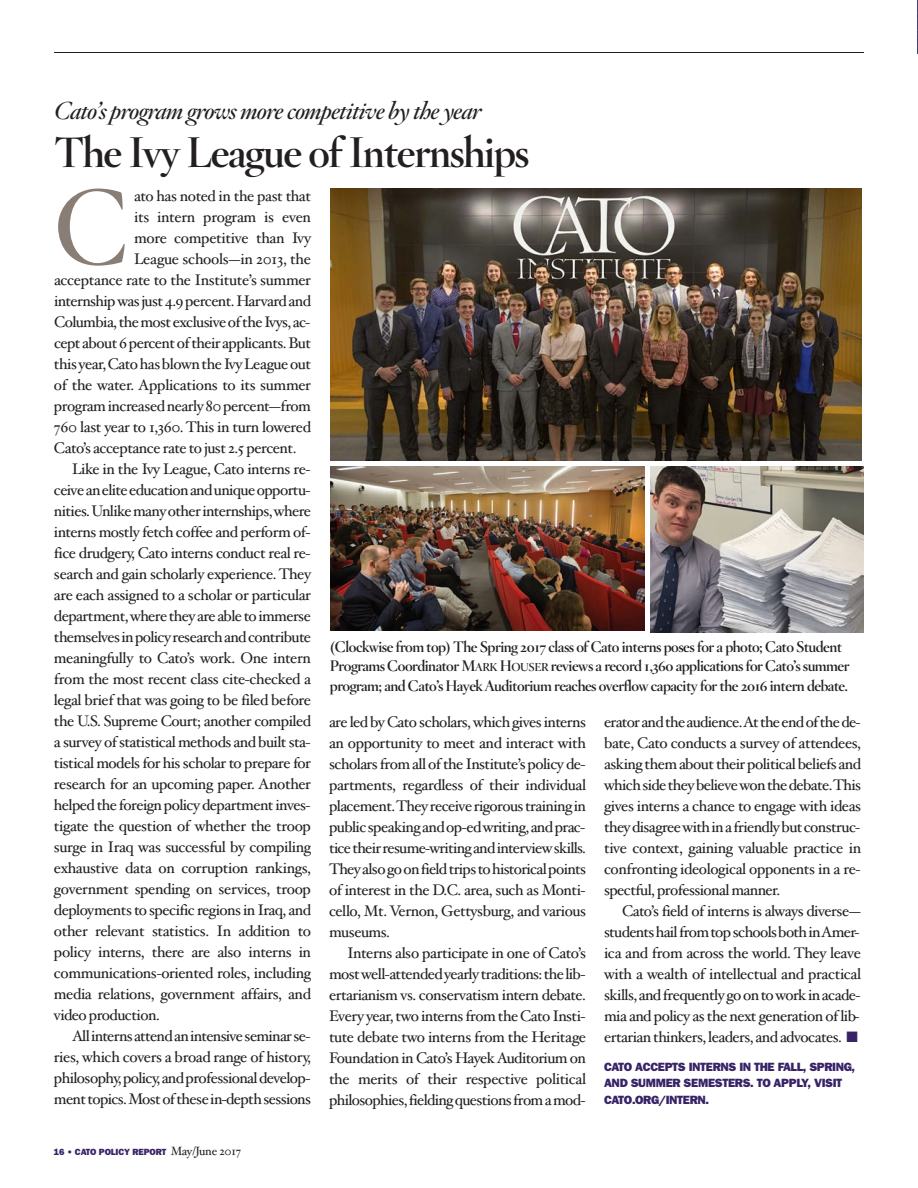
<style>
.page{position:relative;width:918px;height:1188px;background:#fff}
.page>*{position:absolute;margin:0;border:0;box-sizing:border-box;transform-origin:0 0}
.t1{font:600 103.35px "Hoefler Titling";color:#897e76}
.t2{font:700 42px "Hoefler Titling";letter-spacing:-.03em;color:#231f20}
.t3{font:italic 600 24px "Hoefler Titling";letter-spacing:-.035em;color:#231f20;scale:1.05 1}
.t4{font:15.3px "Hoefler Txt";letter-spacing:-.03em;color:#231f20}
.t5{font:700 15px/19.5px "Hoefler Titling";letter-spacing:-.03em;color:#231f20}
.t6{font:800 12px/16.5px "Franklin Gothic";letter-spacing:-.03em;color:#382367}
.t7{font:800 9px "Franklin Gothic";letter-spacing:-.015em;color:#382367}
.s1{font-family:"Hoefler Txt";font-weight:400;font-size:12px;color:#231f20}
.s2{font-size:11.25px}
.s3{color:#382367}
</style>
<div class="page">
<img style="left:917px;top:0;width:1px;height:54px">
<hr style="left:54px;top:52px;width:810px;height:1px;background:#231f20">
<img style="left:330px;top:188px;width:531px;height:272px">
<img style="left:651px;top:466px;width:213px;height:166px">
<img style="left:330px;top:466px;width:314px;height:165px">
<p class="t3" style="left:54px;top:97px;width:409px">Cato’s program grows more competitive by the year</p>
<p class="t2" style="left:54px;top:128px;width:477px">The Ivy League of Internships</p>
<p class="t1" style="left:54px;top:167px;width:76px">C</p>
<p class="t4" style="left:134px;top:186px;width:178px">ato has noted in the past that</p>
<p class="t4" style="left:134px;top:207px;width:178px">its intern program is even</p>
<p class="t4" style="left:134px;top:228px;width:178px">more competitive than Ivy</p>
<p class="t4" style="left:134px;top:249px;width:178px">League schools—in 2013, the</p>
<p class="t4" style="left:54px;top:270px;width:259px">acceptance rate to the Institute’s summer</p>
<p class="t4" style="left:54px;top:291px;width:259px">internshipwasjust4.9percent.Harvardand</p>
<p class="t4" style="left:54px;top:312px;width:258px">Columbia,themostexclusiveoftheIvys,ac-</p>
<p class="t4" style="left:54px;top:333px;width:259px">ceptabout6percentoftheirapplicants.But</p>
<p class="t4" style="left:54px;top:354px;width:259px">thisyear,CatohasblowntheIvyLeagueout</p>
<p class="t4" style="left:54px;top:375px;width:259px">of the water. Applications to its summer</p>
<p class="t4" style="left:54px;top:396px;width:259px">programincreasednearly80percent—from</p>
<p class="t4" style="left:54px;top:417px;width:259px">760 last year to 1,360. This in turn lowered</p>
<p class="t4" style="left:54px;top:438px;width:244px">Cato’s acceptance rate to just 2.5 percent.</p>
<p class="t4" style="left:72px;top:459px;width:240px">Like in the Ivy League, Cato interns re-</p>
<p class="t4" style="left:54px;top:480px;width:258px">ceiveaneliteeducationanduniqueopportu-</p>
<p class="t4" style="left:54px;top:501px;width:259px">nities.Unlikemanyotherinternships,where</p>
<p class="t4" style="left:54px;top:522px;width:258px">interns mostly fetch coffee and perform of-</p>
<p class="t4" style="left:54px;top:543px;width:258px">fice drudgery, Cato interns conduct real re-</p>
<p class="t4" style="left:54px;top:564px;width:259px">search and gain scholarly experience. They</p>
<p class="t4" style="left:54px;top:585px;width:259px">are each assigned to a scholar or particular</p>
<p class="t4" style="left:54px;top:606px;width:259px">department,wheretheyareabletoimmerse</p>
<p class="t4" style="left:54px;top:627px;width:259px">themselvesinpolicyresearchandcontribute</p>
<p class="t4" style="left:54px;top:648px;width:259px">meaningfully to Cato’s work. One intern</p>
<p class="t4" style="left:54px;top:669px;width:259px">from the most recent class cite-checked a</p>
<p class="t4" style="left:54px;top:690px;width:259px">legal brief that was going to be filed before</p>
<p class="t4" style="left:54px;top:711px;width:259px">the U.S. Supreme Court; another compiled</p>
<p class="t4" style="left:54px;top:732px;width:258px">a survey of statistical methods and built sta-</p>
<p class="t4" style="left:54px;top:753px;width:259px">tistical models for his scholar to prepare for</p>
<p class="t4" style="left:54px;top:774px;width:259px">research for an upcoming paper. Another</p>
<p class="t4" style="left:54px;top:795px;width:258px">helpedthe foreignpolicydepartmentinves-</p>
<p class="t4" style="left:54px;top:816px;width:259px">tigate the question of whether the troop</p>
<p class="t4" style="left:54px;top:837px;width:259px">surge in Iraq was successful by compiling</p>
<p class="t4" style="left:54px;top:858px;width:259px">exhaustive data on corruption rankings,</p>
<p class="t4" style="left:54px;top:879px;width:259px">government spending on services, troop</p>
<p class="t4" style="left:54px;top:900px;width:259px">deployments to specific regions in Iraq, and</p>
<p class="t4" style="left:54px;top:921px;width:259px">other relevant statistics. In addition to</p>
<p class="t4" style="left:54px;top:942px;width:259px">policy interns, there are also interns in</p>
<p class="t4" style="left:54px;top:963px;width:259px">communications-oriented roles, including</p>
<p class="t4" style="left:54px;top:984px;width:259px">media relations, government affairs, and</p>
<p class="t4" style="left:54px;top:1005px;width:107px">video production.</p>
<p class="t4" style="left:72px;top:1026px;width:240px">Allinternsattendanintensiveseminarse-</p>
<p class="t4" style="left:54px;top:1047px;width:259px">ries, which covers a broad range of history,</p>
<p class="t4" style="left:54px;top:1068px;width:258px">philosophy,policy,andprofessionaldevelop-</p>
<p class="t4" style="left:54px;top:1089px;width:259px">menttopics.Mostofthesein-depthsessions</p>
<p class="t7" style="left:54px;top:1147px;width:189px">16 • CATO POLICY REPORT <span class="s1">May/June 2017</span></p>
<p class="t5" style="left:330px;top:637px;width:521px">(Clockwise from top) The Spring 2017 class of Cato interns poses for a photo; Cato Student<br>Programs Coordinator M<span class="s2">ARK</span> H<span class="s2">OUSER</span> reviews a record 1,360 applications for Cato’s summer program; and Cato’s Hayek Auditorium reaches overflow capacity for the 2016 intern debate.</p>
<p class="t4" style="left:329px;top:712px;width:259px">are led by Cato scholars, which gives interns</p>
<p class="t4" style="left:329px;top:733px;width:259px">an opportunity to meet and interact with</p>
<p class="t4" style="left:329px;top:754px;width:258px">scholars from all of the Institute’s policy de-</p>
<p class="t4" style="left:329px;top:775px;width:259px">partments, regardless of their individual</p>
<p class="t4" style="left:329px;top:796px;width:259px">placement.Theyreceiverigoroustrainingin</p>
<p class="t4" style="left:329px;top:817px;width:258px">publicspeakingandop-edwriting,andprac-</p>
<p class="t4" style="left:329px;top:838px;width:259px">ticetheirresume-writingandinterviewskills.</p>
<p class="t4" style="left:329px;top:859px;width:259px">Theyalsogoonfieldtripstohistoricalpoints</p>
<p class="t4" style="left:329px;top:881px;width:258px">of interest in the D.C. area, such as Monti-</p>
<p class="t4" style="left:329px;top:902px;width:259px">cello, Mt. Vernon, Gettysburg, and various</p>
<p class="t4" style="left:329px;top:923px;width:62px">museums.</p>
<p class="t4" style="left:347px;top:944px;width:240px">Interns also participate in one of Cato’s</p>
<p class="t4" style="left:329px;top:965px;width:258px">mostwell-attendedyearlytraditions:thelib-</p>
<p class="t4" style="left:329px;top:986px;width:259px">ertarianism vs. conservatism intern debate.</p>
<p class="t4" style="left:329px;top:1007px;width:258px">Every year, two interns from the Cato Insti-</p>
<p class="t4" style="left:329px;top:1028px;width:259px">tute debate two interns from the Heritage</p>
<p class="t4" style="left:329px;top:1049px;width:259px">Foundation in Cato’s HayekAuditorium on</p>
<p class="t4" style="left:329px;top:1070px;width:259px">the merits of their respective political</p>
<p class="t4" style="left:329px;top:1091px;width:258px">philosophies,fieldingquestionsfromamod-</p>
<p class="t4" style="left:604px;top:713px;width:258px">eratorandtheaudience.Attheendofthede-</p>
<p class="t4" style="left:604px;top:734px;width:259px">bate, Cato conducts a survey of attendees,</p>
<p class="t4" style="left:604px;top:755px;width:259px">asking them about their political beliefs and</p>
<p class="t4" style="left:604px;top:776px;width:259px">whichsidetheybelievewonthedebate.This</p>
<p class="t4" style="left:604px;top:797px;width:259px">gives interns a chance to engage with ideas</p>
<p class="t4" style="left:604px;top:818px;width:258px">theydisagreewithinafriendlybutconstruc-</p>
<p class="t4" style="left:604px;top:839px;width:259px">tive context, gaining valuable practice in</p>
<p class="t4" style="left:604px;top:860px;width:258px">confronting ideological opponents in a re-</p>
<p class="t4" style="left:604px;top:881px;width:178px">spectful, professional manner.</p>
<p class="t4" style="left:622px;top:902px;width:240px">Cato’s field of interns is always diverse—</p>
<p class="t4" style="left:604px;top:923px;width:257px">studentshailfromtopschoolsbothinAmer-</p>
<p class="t4" style="left:604px;top:944px;width:259px">ica and from across the world. They leave</p>
<p class="t4" style="left:604px;top:965px;width:259px">with a wealth of intellectual and practical</p>
<p class="t4" style="left:604px;top:986px;width:258px">skills,andfrequentlygoontoworkinacade-</p>
<p class="t4" style="left:604px;top:1007px;width:257px">mia and policy as the next generation of lib-</p>
<p class="t4" style="left:604px;top:1028px;width:255px">ertarian thinkers, leaders, and advocates. <span class="s3">■</span></p>
<p class="t6" style="left:604px;top:1058px;width:253px">CATO ACCEPTS INTERNS IN THE FALL, SPRING,<br>AND SUMMER SEMESTERS. TO APPLY, VISIT<br>CATO.ORG/INTERN.</p>
</div>
